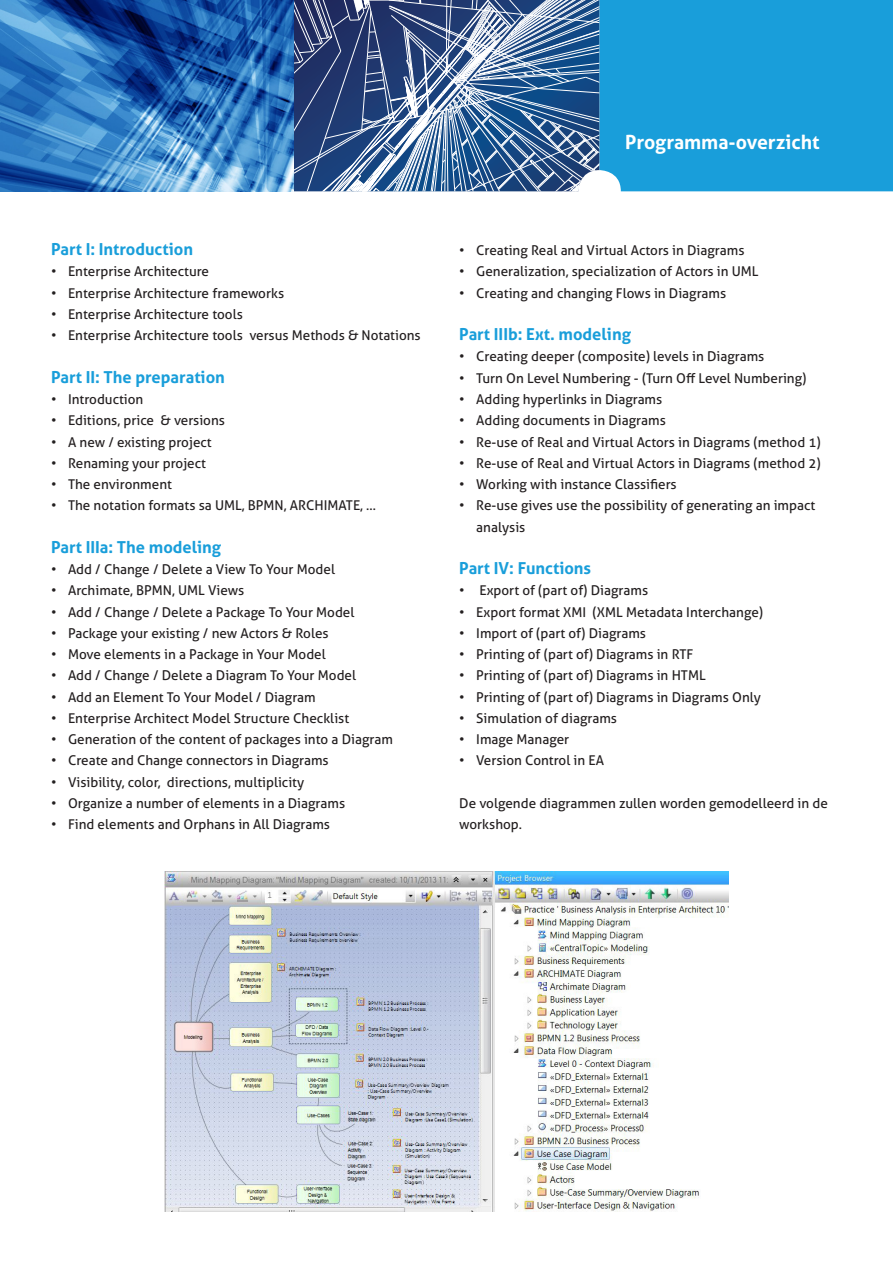
<style>
.page{position:relative;width:893px;height:1263px;background:#fff}
.page>*{position:absolute;margin:0;border:0;box-sizing:border-box;transform-origin:0 0}
.t1{font:700 19.5px "Aller";color:#fff}
.tussenkop{font:700 16.5px "Aller";color:#199eda}
.brood_inspring{font:13.5px/21.3px "Aller";color:#231f20}
</style>
<div class="page">
<svg style="left:293px;top:0;width:307px;height:192px;background:#5f83aa"></svg>
<svg style="left:293px;top:0;width:293px;height:191px;background:#54709a"></svg>
<div style="left:600px;top:0;width:293px;height:191px;background:#199eda"></div>
<img style="left:0;top:0;width:293px;height:191px">
<img style="left:164px;top:872px;width:565px;height:340px">
<p class="tussenkop" style="left:51px;top:239px;width:144px">Part I: Introduction</p>
<p class="brood_inspring" style="left:51px;top:261px;width:160px">• Enterprise Architecture</p>
<p class="brood_inspring" style="left:51px;top:282px;width:235px">• Enterprise Architecture frameworks</p>
<p class="brood_inspring" style="left:51px;top:303px;width:193px">• Enterprise Architecture tools</p>
<p class="brood_inspring" style="left:51px;top:325px;width:371px">• Enterprise Architecture tools versus Methods &amp; Notations</p>
<p class="tussenkop" style="left:51px;top:367px;width:175px">Part II: The preparation</p>
<p class="brood_inspring" style="left:51px;top:388px;width:94px">• Introduction</p>
<p class="brood_inspring" style="left:51px;top:410px;width:176px">• Editions, price &amp; versions</p>
<p class="brood_inspring" style="left:51px;top:431px;width:162px">• A new / existing project</p>
<p class="brood_inspring" style="left:51px;top:452px;width:157px">• Renaming your project</p>
<p class="brood_inspring" style="left:51px;top:474px;width:122px">• The environment</p>
<p class="brood_inspring" style="left:51px;top:495px;width:327px">• The notation formats sa UML, BPMN, ARCHIMATE, …</p>
<p class="tussenkop" style="left:51px;top:537px;width:172px">Part IIIa: The modeling</p>
<p class="brood_inspring" style="left:51px;top:559px;width:286px">• Add / Change / Delete a View To Your Model</p>
<p class="brood_inspring" style="left:51px;top:580px;width:195px">• Archimate, BPMN, UML Views</p>
<p class="brood_inspring" style="left:51px;top:601px;width:305px">• Add / Change / Delete a Package To Your Model</p>
<p class="brood_inspring" style="left:51px;top:622px;width:279px">• Package your existing / new Actors &amp; Roles</p>
<p class="brood_inspring" style="left:51px;top:644px;width:276px">• Move elements in a Package in Your Model</p>
<p class="brood_inspring" style="left:51px;top:665px;width:307px">• Add / Change / Delete a Diagram To Your Model</p>
<p class="brood_inspring" style="left:51px;top:686px;width:266px">• Add an Element To Your Model / Diagram</p>
<p class="brood_inspring" style="left:51px;top:707px;width:300px">• Enterprise Architect Model Structure Checklist</p>
<p class="brood_inspring" style="left:51px;top:729px;width:343px">• Generation of the content of packages into a Diagram</p>
<p class="brood_inspring" style="left:51px;top:750px;width:279px">• Create and Change connectors in Diagrams</p>
<p class="brood_inspring" style="left:51px;top:771px;width:255px">• Visibility, color, directions, multiplicity</p>
<p class="brood_inspring" style="left:51px;top:792px;width:296px">• Organize a number of elements in a Diagrams</p>
<p class="brood_inspring" style="left:51px;top:814px;width:281px">• Find elements and Orphans in All Diagrams</p>
<p class="t1" style="left:625px;top:130px;width:196px">Programma-overzicht</p>
<p class="brood_inspring" style="left:459px;top:240px;width:287px">• Creating Real and Virtual Actors in Diagrams</p>
<p class="brood_inspring" style="left:459px;top:261px;width:301px">• Generalization, specialization of Actors in UML</p>
<p class="brood_inspring" style="left:459px;top:282px;width:269px">• Creating and changing Flows in Diagrams</p>
<p class="tussenkop" style="left:459px;top:324px;width:173px">Part IIIb: Ext. modeling</p>
<p class="brood_inspring" style="left:459px;top:346px;width:307px">• Creating deeper (composite) levels in Diagrams</p>
<p class="brood_inspring" style="left:459px;top:367px;width:349px">• Turn On Level Numbering - (Turn Off Level Numbering)</p>
<p class="brood_inspring" style="left:459px;top:388px;width:205px">• Adding hyperlinks in Diagrams</p>
<p class="brood_inspring" style="left:459px;top:410px;width:208px">• Adding documents in Diagrams</p>
<p class="brood_inspring" style="left:459px;top:431px;width:363px">• Re-use of Real and Virtual Actors in Diagrams (method 1)</p>
<p class="brood_inspring" style="left:459px;top:452px;width:363px">• Re-use of Real and Virtual Actors in Diagrams (method 2)</p>
<p class="brood_inspring" style="left:459px;top:474px;width:219px">• Working with instance Classifiers</p>
<p class="brood_inspring" style="left:476px;top:495px;width:341px;text-indent:-17px">• Re-use gives use the possibility of generating an impact analysis</p>
<p class="tussenkop" style="left:459px;top:558px;width:133px">Part IV: Functions</p>
<p class="brood_inspring" style="left:459px;top:580px;width:190px">• Export of (part of) Diagrams</p>
<p class="brood_inspring" style="left:459px;top:601px;width:305px">• Export format XMI (XML Metadata Interchange)</p>
<p class="brood_inspring" style="left:459px;top:622px;width:188px">• Import of (part of) Diagrams</p>
<p class="brood_inspring" style="left:459px;top:644px;width:236px">• Printing of (part of) Diagrams in RTF</p>
<p class="brood_inspring" style="left:459px;top:665px;width:248px">• Printing of (part of) Diagrams in HTML</p>
<p class="brood_inspring" style="left:459px;top:686px;width:303px">• Printing of (part of) Diagrams in Diagrams Only</p>
<p class="brood_inspring" style="left:459px;top:707px;width:159px">• Simulation of diagrams</p>
<p class="brood_inspring" style="left:459px;top:729px;width:111px">• Image Manager</p>
<p class="brood_inspring" style="left:459px;top:750px;width:146px">• Version Control in EA</p>
<p class="brood_inspring" style="left:459px;top:792px;width:370px">De volgende diagrammen zullen worden gemodelleerd in de workshop.</p>
</div>
